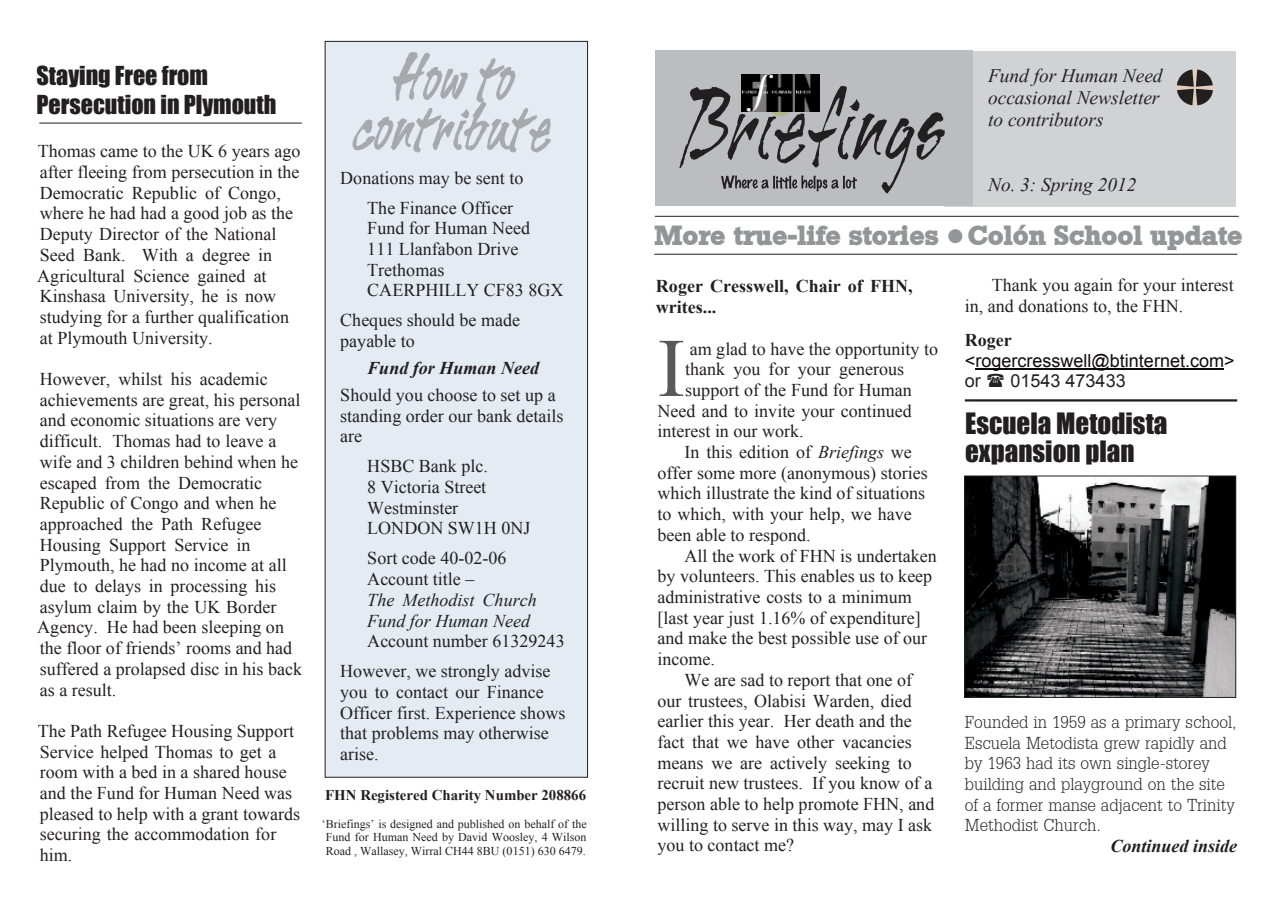
<style>
.page{position:relative;width:1262px;height:901px;background:#fff}
.page>*{position:absolute;margin:0;border:0;box-sizing:border-box;transform-origin:0 0}
.t1{font:108px "Tiger Rag LET";color:#231f20}
.t2{font:83.25px "Times New Roman";color:#57585a}
.t3{font:27px "Stamford Heavy SF Bold";color:#939598}
.t4{font:27px/27.9px "Impact";color:#231f20}
.t5{font:24px/21.8px "Vijaya";color:#231f20}
.t6{font:24px/29.2px "Impact";color:#231f20}
.t7{font:18px/20.7px "Times New Roman";color:#231f20}
.t8{font:18px/20.7px "Square Serif";color:#231f20}
.t9{font:700 18px/20.7px "Times New Roman";color:#231f20}
.t10{font:italic 18px/20.7px "Times New Roman";color:#231f20}
.t11{font:italic 700 18px "Times New Roman";color:#231f20}
.t12{font:18px "Arial";color:#110a0c}
.t13{font:18px "Arial";color:#231f20}
.t14{font:700 14.85px "Times New Roman";color:#231f20}
.t15{font:12px/13.8px "Times New Roman";color:#231f20;text-align:center}
.s1{font-style:italic}
</style>
<div class="page">
<div style="left:325px;top:41px;width:262px;height:736px;background:#e4ebf2"></div>
<div style="left:325px;top:41px;width:263px;height:736px;border:1px solid #231f20"></div>
<div style="left:944px;top:52px;width:292px;height:155px;background:#d1d2d4"></div>
<div style="left:655px;top:50px;width:317px;height:156px;background:#bcbdc0"></div>
<svg style="left:721px;top:175px;width:136px;height:16px"></svg>
<svg style="left:769px;top:94px;width:22px;height:22px"></svg>
<img style="left:741px;top:75px;width:78px;height:36px">
<hr style="left:655px;top:216px;width:583px;height:1px;background:#231f20">
<hr style="left:654px;top:254px;width:583px;height:1px;background:#231f20">
<svg style="left:1176px;top:69px;width:37px;height:38px"></svg>
<svg style="left:352px;top:52px;width:198px;height:101px"></svg>
<hr style="left:39px;top:123px;width:263px;height:1px;background:#231f20">
<hr style="left:975px;top:368px;width:249px;height:2px;background:#110a0c">
<hr style="left:964px;top:399px;width:273px;height:2px;background:#231f20">
<img style="left:966px;top:477px;width:267px;height:218px">
<div style="left:964px;top:475px;width:271px;height:222px;border:1px solid #231f20"></div>
<h3 class="t6" style="left:36px;top:62px;width:241px">Staying Free from<br>Persecution in Plymouth</h3>
<p class="t7" style="left:37px;top:143px;width:264px">Thomas came to the UK 6 years ago after fleeing from persecution in the<br>Democratic Republic of Congo, where he had had a good job as the<br>Deputy Director of the National<br>Seed Bank. With a degree in<br>Agricultural Science gained at<br>Kinshasa University, he is now studying for a further qualification at Plymouth University.</p>
<p class="t7" style="left:37px;top:370px;width:266px">However, whilst his academic achievements are great, his personal and economic situations are very difficult. Thomas had to leave a wife and 3 children behind when he escaped from the Democratic<br>Republic of Congo and when he approached the Path Refugee<br>Housing Support Service in<br>Plymouth, he had no income at all due to delays in processing his asylum claim by the UK Border<br>Agency. He had been sleeping on the floor of friends’ rooms and had suffered a prolapsed disc in his back as a result.</p>
<p class="t7" style="left:38px;top:722px;width:264px">The Path Refugee Housing Support<br>Service helped Thomas to get a room with a bed in a shared house and the Fund for Human Need was pleased to help with a grant towards securing the accommodation for him.</p>
<p class="t7" style="left:367px;top:164px;width:158px;line-height:30px;text-indent:-27px">Donations may be sent to<br>The Finance Officer</p>
<p class="t7" style="left:367px;top:219px;width:198px">Fund for Human Need<br>111 Llanfabon Drive<br>Trethomas<br>CAERPHILLY CF83 8GX</p>
<p class="t7" style="left:340px;top:311px;width:181px">Cheques should be made payable to</p>
<p class="t11" style="left:367px;top:362px;width:173px">Fund for Human Need</p>
<p class="t7" style="left:340px;top:386px;width:225px">Should you choose to set up a standing order our bank details are</p>
<p class="t7" style="left:367px;top:457px;width:165px">HSBC Bank plc.<br>8 Victoria Street<br>Westminster<br>LONDON SW1H 0NJ</p>
<p class="t7" style="left:367px;top:549px;width:141px">Sort code 40-02-06<br>Account title –</p>
<p class="t10" style="left:367px;top:591px;width:171px">The Methodist Church<br>Fund for Human Need</p>
<p class="t7" style="left:340px;top:628px;width:226px;line-height:30px;text-indent:27px">Account number 61329243<br>However, we strongly advise</p>
<p class="t7" style="left:340px;top:683px;width:226px">you to contact our Finance<br>Officer first. Experience shows that problems may otherwise arise.</p>
<p class="t14" style="left:325px;top:789px;width:262px">FHN Registered Charity Number 208866</p>
<p class="t15" style="left:322px;top:817px;width:266px">‘Briefings’ is designed and published on behalf of the<br>Fund for Human Need by David Woosley, 4 Wilson<br>Road , Wallasey, Wirral CH44 8BU (0151) 630 6479.</p>
<h1 class="t1" style="left:677px;top:85px;width:268px">Briefings</h1>
<h3 class="t5" style="left:988px;top:63px;width:176px">Fund for Human Need occasional Newsletter to contributors</h3>
<h3 class="t5" style="left:988px;top:172px;width:150px">No. 3: Spring 2012</h3>
<h3 class="t3" style="left:654px;top:224px;width:589px">More true-life stories ● Colón School update</h3>
<p class="t9" style="left:656px;top:277px;width:258px">Roger Cresswell, Chair of FHN, writes...</p>
<h2 class="t2" style="left:657px;top:338px;width:29px">I</h2>
<p class="t7" style="left:689px;top:340px;width:250px">am glad to have the opportunity to</p>
<p class="t7" style="left:685px;top:360px;width:220px">thank you for your generous</p>
<p class="t7" style="left:685px;top:381px;width:228px">support of the Fund for Human</p>
<p class="t7" style="left:657px;top:402px;width:256px">Need and to invite your continued</p>
<p class="t7" style="left:657px;top:422px;width:148px">interest in our work.</p>
<p class="t7" style="left:684px;top:443px;width:229px">In this edition of <span class="s1">Briefings</span> we</p>
<p class="t7" style="left:657px;top:464px;width:272px">offer some more (anonymous) stories</p>
<p class="t7" style="left:657px;top:485px;width:269px">which illustrate the kind of situations</p>
<p class="t7" style="left:657px;top:505px;width:256px">to which, with your help, we have</p>
<p class="t7" style="left:657px;top:526px;width:155px">been able to respond.</p>
<p class="t7" style="left:684px;top:547px;width:254px">All the work of FHN is undertaken</p>
<p class="t7" style="left:657px;top:567px;width:276px">by volunteers. This enables us to keep</p>
<p class="t7" style="left:657px;top:588px;width:256px">administrative costs to a minimum</p>
<p class="t7" style="left:657px;top:609px;width:265px">[last year just 1.16% of expenditure]</p>
<p class="t7" style="left:657px;top:629px;width:271px">and make the best possible use of our</p>
<p class="t7" style="left:657px;top:650px;width:59px">income.</p>
<p class="t7" style="left:684px;top:671px;width:229px">We are sad to report that one of</p>
<p class="t7" style="left:657px;top:691px;width:256px">our trustees, Olabisi Warden, died</p>
<p class="t7" style="left:657px;top:712px;width:256px">earlier this year. Her death and the</p>
<p class="t7" style="left:657px;top:733px;width:256px">fact that we have other vacancies</p>
<p class="t7" style="left:657px;top:753px;width:256px">means we are actively seeking to</p>
<p class="t7" style="left:657px;top:774px;width:276px">recruit new trustees. If you know of a</p>
<p class="t7" style="left:657px;top:795px;width:278px">person able to help promote FHN, and</p>
<p class="t7" style="left:657px;top:816px;width:276px">willing to serve in this way, may I ask</p>
<p class="t7" style="left:657px;top:836px;width:138px">you to contact me?</p>
<p class="t7" style="left:964px;top:277px;width:270px;text-indent:27px">Thank you again for your interest in, and donations to, the FHN.</p>
<p class="t9" style="left:964px;top:331px;width:49px">Roger</p>
<p class="t12" style="left:964px;top:353px;width:271px">&lt;rogercresswell@btinternet.com&gt;</p>
<p class="t13" style="left:964px;top:374px;width:18px">or</p>
<p class="t13" style="left:1010px;top:374px;width:117px">01543 473433</p>
<h3 class="t4" style="left:965px;top:410px;width:204px">Escuela Metodista expansion plan</h3>
<p class="t8" style="left:964px;top:712px;width:273px">Founded in 1959 as a primary school,<br>Escuela Metodista grew rapidly and by 1963 had its own single-storey building and playground on the site of a former manse adjacent to Trinity<br>Methodist Church.</p>
<p class="t11" style="left:1110px;top:839px;width:128px">Continued inside</p>
</div>
